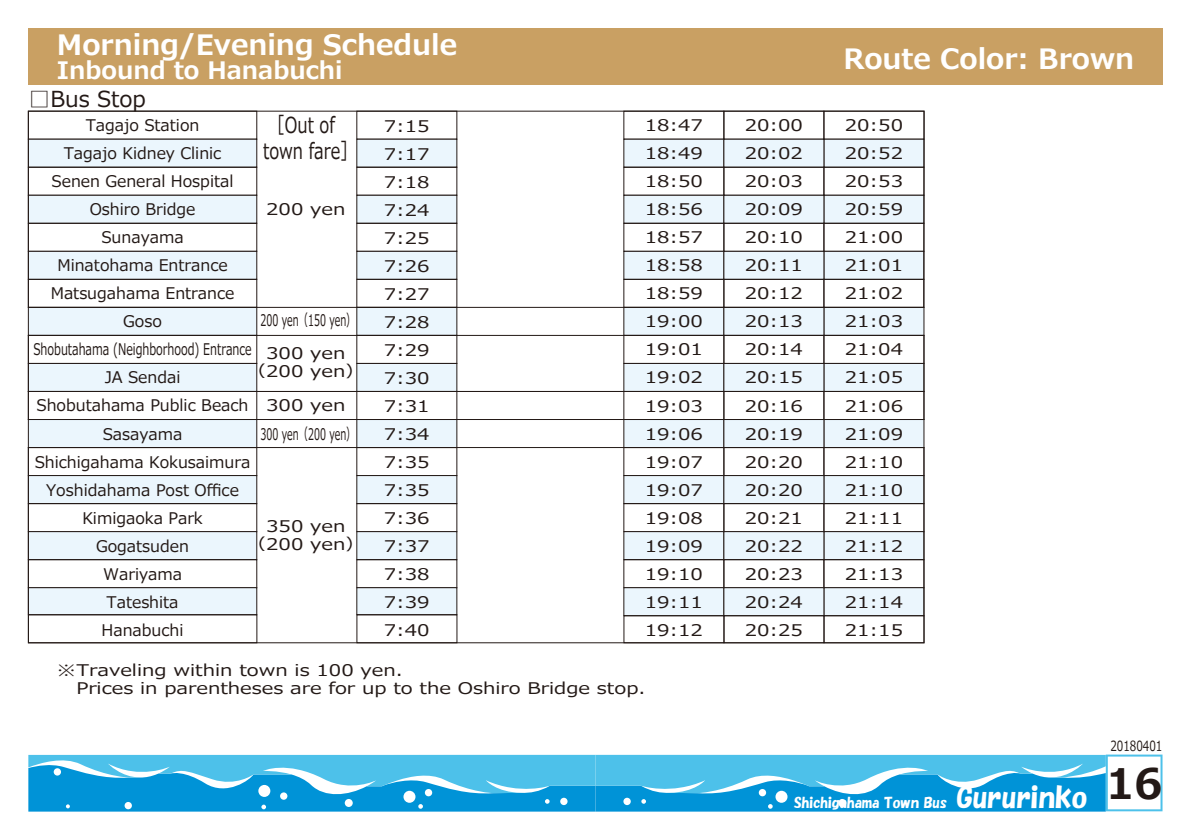
<style>
.page{position:relative;width:1191px;height:840px;background:#fff}
.page>*{position:absolute;margin:0;border:0;box-sizing:border-box;transform-origin:0 0}
.t1{font:700 42px "Meiryo";color:#231916}
.t2{font:700 28px "Meiryo";color:#fff}
.t3{font:700 24px "Meiryo";color:#fff}
.t4{font:22px/26px "Meiryo";color:#231916;scale:.75 1}
.t5{font:22px "Meiryo";color:#231916}
.t6{font:16px/28px "Meiryo";color:#231916;text-align:justify;scale:1.25 1}
.t7{font:16px/28px "Meiryo";color:#231916;text-align:center}
.t8{font:16px "Meiryo";color:#231916;scale:.6 1}
.t9{font:14px "HGP Soei Kakupoptai";color:#fff}
.t10{font:14px "Meiryo";color:#231916;scale:.75 1}
.s1{font-size:28px}
</style>
<div class="page">
<div style="left:356px;top:139px;width:101px;height:29px;background:#ebf6fd"></div>
<div style="left:28px;top:139px;width:229px;height:29px;background:#ebf6fd"></div>
<div style="left:356px;top:167px;width:101px;height:29px;border:1px solid #231916"></div>
<div style="left:356px;top:195px;width:101px;height:29px;background:#ebf6fd;border:1px solid #231916"></div>
<div style="left:28px;top:167px;width:229px;height:29px;border:1px solid #231916"></div>
<div style="left:28px;top:195px;width:229px;height:29px;background:#ebf6fd;border:1px solid #231916"></div>
<div style="left:356px;top:223px;width:101px;height:29px;border:1px solid #231916"></div>
<div style="left:356px;top:251px;width:101px;height:29px;background:#ebf6fd;border:1px solid #231916"></div>
<div style="left:28px;top:223px;width:229px;height:29px;border:1px solid #231916"></div>
<div style="left:28px;top:251px;width:229px;height:29px;background:#ebf6fd;border:1px solid #231916"></div>
<div style="left:356px;top:279px;width:101px;height:29px;border:1px solid #231916"></div>
<div style="left:356px;top:307px;width:101px;height:29px;background:#ebf6fd"></div>
<div style="left:28px;top:279px;width:229px;height:29px;border:1px solid #231916"></div>
<div style="left:28px;top:307px;width:229px;height:29px;background:#ebf6fd"></div>
<div style="left:356px;top:363px;width:101px;height:29px;background:#ebf6fd;border:1px solid #231916"></div>
<div style="left:28px;top:363px;width:229px;height:29px;background:#ebf6fd;border:1px solid #231916"></div>
<div style="left:356px;top:419px;width:101px;height:29px;background:#ebf6fd"></div>
<div style="left:28px;top:419px;width:229px;height:29px;background:#ebf6fd"></div>
<div style="left:356px;top:475px;width:101px;height:29px;background:#ebf6fd;border:1px solid #231916"></div>
<div style="left:28px;top:475px;width:229px;height:29px;background:#ebf6fd;border:1px solid #231916"></div>
<div style="left:356px;top:503px;width:101px;height:29px;border:1px solid #231916"></div>
<div style="left:356px;top:531px;width:101px;height:29px;background:#ebf6fd;border:1px solid #231916"></div>
<div style="left:28px;top:503px;width:229px;height:29px;border:1px solid #231916"></div>
<div style="left:28px;top:531px;width:229px;height:29px;background:#ebf6fd;border:1px solid #231916"></div>
<div style="left:356px;top:559px;width:101px;height:29px;border:1px solid #231916"></div>
<div style="left:356px;top:587px;width:101px;height:28px;background:#ebf6fd;border:1px solid #231916"></div>
<div style="left:823px;top:139px;width:101px;height:29px;background:#ebf6fd"></div>
<div style="left:823px;top:167px;width:101px;height:29px;border:1px solid #231916"></div>
<div style="left:823px;top:195px;width:101px;height:29px;background:#ebf6fd;border:1px solid #231916"></div>
<div style="left:823px;top:223px;width:101px;height:29px;border:1px solid #231916"></div>
<div style="left:823px;top:251px;width:101px;height:29px;background:#ebf6fd;border:1px solid #231916"></div>
<div style="left:823px;top:279px;width:101px;height:29px;border:1px solid #231916"></div>
<div style="left:823px;top:307px;width:101px;height:29px;background:#ebf6fd"></div>
<div style="left:823px;top:363px;width:101px;height:29px;background:#ebf6fd;border:1px solid #231916"></div>
<div style="left:823px;top:419px;width:101px;height:29px;background:#ebf6fd"></div>
<div style="left:823px;top:475px;width:101px;height:29px;background:#ebf6fd;border:1px solid #231916"></div>
<div style="left:823px;top:503px;width:101px;height:29px;border:1px solid #231916"></div>
<div style="left:823px;top:531px;width:101px;height:29px;background:#ebf6fd;border:1px solid #231916"></div>
<div style="left:823px;top:559px;width:101px;height:29px;border:1px solid #231916"></div>
<div style="left:823px;top:587px;width:101px;height:29px;background:#ebf6fd;border:1px solid #231916"></div>
<div style="left:623px;top:139px;width:101px;height:29px;background:#ebf6fd"></div>
<div style="left:623px;top:167px;width:101px;height:29px;border:1px solid #231916"></div>
<div style="left:623px;top:195px;width:101px;height:29px;background:#ebf6fd;border:1px solid #231916"></div>
<div style="left:623px;top:223px;width:101px;height:29px;border:1px solid #231916"></div>
<div style="left:623px;top:251px;width:101px;height:29px;background:#ebf6fd;border:1px solid #231916"></div>
<div style="left:623px;top:279px;width:101px;height:29px;border:1px solid #231916"></div>
<div style="left:623px;top:307px;width:101px;height:29px;background:#ebf6fd"></div>
<div style="left:623px;top:363px;width:101px;height:29px;background:#ebf6fd;border:1px solid #231916"></div>
<div style="left:623px;top:419px;width:101px;height:29px;background:#ebf6fd"></div>
<div style="left:623px;top:475px;width:101px;height:29px;background:#ebf6fd;border:1px solid #231916"></div>
<div style="left:623px;top:503px;width:101px;height:29px;border:1px solid #231916"></div>
<div style="left:623px;top:531px;width:101px;height:29px;background:#ebf6fd;border:1px solid #231916"></div>
<div style="left:623px;top:559px;width:101px;height:29px;border:1px solid #231916"></div>
<div style="left:623px;top:587px;width:101px;height:29px;background:#ebf6fd;border:1px solid #231916"></div>
<div style="left:723px;top:111px;width:101px;height:29px;border:1px solid #231916"></div>
<div style="left:723px;top:139px;width:101px;height:29px;background:#ebf6fd"></div>
<div style="left:723px;top:167px;width:101px;height:29px;border:1px solid #231916"></div>
<div style="left:723px;top:195px;width:101px;height:29px;background:#ebf6fd;border:1px solid #231916"></div>
<div style="left:723px;top:223px;width:101px;height:29px;border:1px solid #231916"></div>
<div style="left:723px;top:251px;width:101px;height:29px;background:#ebf6fd;border:1px solid #231916"></div>
<div style="left:723px;top:279px;width:101px;height:29px;border:1px solid #231916"></div>
<div style="left:723px;top:307px;width:101px;height:29px;background:#ebf6fd"></div>
<div style="left:723px;top:335px;width:101px;height:29px;border:1px solid #231916"></div>
<div style="left:723px;top:363px;width:101px;height:29px;background:#ebf6fd;border:1px solid #231916"></div>
<div style="left:723px;top:391px;width:101px;height:29px;border:1px solid #231916"></div>
<div style="left:723px;top:419px;width:101px;height:29px;background:#ebf6fd"></div>
<div style="left:723px;top:447px;width:101px;height:29px;border:1px solid #231916"></div>
<div style="left:723px;top:475px;width:101px;height:29px;background:#ebf6fd;border:1px solid #231916"></div>
<div style="left:723px;top:503px;width:101px;height:29px;border:1px solid #231916"></div>
<div style="left:723px;top:531px;width:101px;height:29px;background:#ebf6fd;border:1px solid #231916"></div>
<div style="left:723px;top:559px;width:101px;height:29px;border:1px solid #231916"></div>
<div style="left:723px;top:587px;width:101px;height:29px;background:#ebf6fd;border:1px solid #231916"></div>
<div style="left:28px;top:559px;width:229px;height:29px;border:1px solid #231916"></div>
<div style="left:28px;top:587px;width:229px;height:28px;background:#ebf6fd;border:1px solid #231916"></div>
<div style="left:356px;top:614px;width:101px;height:29px;border:1px solid #231916"></div>
<div style="left:823px;top:615px;width:101px;height:28px;border:1px solid #231916"></div>
<div style="left:623px;top:615px;width:101px;height:28px;border:1px solid #231916"></div>
<div style="left:723px;top:615px;width:101px;height:28px;border:1px solid #231916"></div>
<div style="left:28px;top:614px;width:229px;height:29px;border:1px solid #231916"></div>
<div style="left:28px;top:111px;width:896px;height:197px;border:1px solid #231916"></div>
<div style="left:28px;top:447px;width:896px;height:196px;border:1px solid #231916"></div>
<div style="left:28px;top:335px;width:896px;height:57px;border:1px solid #231916"></div>
<div style="left:28px;top:391px;width:896px;height:29px;border:1px solid #231916"></div>
<div style="left:28px;top:28px;width:1134px;height:57px;background:#c9a063"></div>
<svg style="left:28px;top:754px;width:1134px;height:57px;background:#44b5e4"></svg>
<p class="t2" style="left:57px;top:25px;width:402px">Morning/Evening Schedule</p>
<p class="t3" style="left:57px;top:54px;width:287px">Inbound to Hanabuchi</p>
<p class="t5" style="left:28px;top:84px;width:119px">□Bus Stop</p>
<p class="t2" style="left:843px;top:39px;width:292px">Route Color: Brown</p>
<p class="t4" style="left:263px;top:113px;width:126px">［Out of town fare］</p>
<p class="t7" style="left:34px;top:112px;width:219px">Tagajo Station<br>Tagajo Kidney Clinic<br>Senen General Hospital<br>Oshiro Bridge<br>Sunayama<br>Minatohama Entrance<br>Matsugahama Entrance<br>Goso<br>Shobutahama (Neighborhood) Entrance<br>JA Sendai<br>Shobutahama Public Beach<br>Sasayama<br>Shichigahama Kokusaimura<br>Yoshidahama Post Office<br>Kimigaoka Park<br>Gogatsuden<br>Wariyama<br>Tateshita<br>Hanabuchi</p>
<p class="t6" style="left:384px;top:113px;width:38px">7:15<br>7:17<br>7:18<br>7:24<br>7:25<br>7:26<br>7:27<br>7:28<br>7:29<br>7:30<br>7:31<br>7:34<br>7:35<br>7:35<br>7:36<br>7:37<br>7:38<br>7:39<br>7:40</p>
<p class="t6" style="left:644px;top:112px;width:48px">18:47<br>18:49<br>18:50<br>18:56<br>18:57<br>18:58<br>18:59<br>19:00<br>19:01<br>19:02<br>19:03<br>19:06<br>19:07<br>19:07<br>19:08<br>19:09<br>19:10<br>19:11<br>19:12</p>
<p class="t6" style="left:744px;top:112px;width:48px">20:00<br>20:02<br>20:03<br>20:09<br>20:10<br>20:11<br>20:12<br>20:13<br>20:14<br>20:15<br>20:16<br>20:19<br>20:20<br>20:20<br>20:21<br>20:22<br>20:23<br>20:24<br>20:25</p>
<p class="t6" style="left:844px;top:112px;width:48px">20:50<br>20:52<br>20:53<br>20:59<br>21:00<br>21:01<br>21:02<br>21:03<br>21:04<br>21:05<br>21:06<br>21:09<br>21:10<br>21:10<br>21:11<br>21:12<br>21:13<br>21:14<br>21:15</p>
<p class="t6" style="left:266px;top:196px;width:65px">200 yen</p>
<p class="t8" style="left:260px;top:309px;width:160px">200 yen（150 yen）</p>
<p class="t6" style="left:246px;top:345px;width:97px;line-height:18px;text-align:center">300 yen（200 yen）</p>
<p class="t6" style="left:266px;top:392px;width:65px">300 yen</p>
<p class="t8" style="left:260px;top:422px;width:160px">300 yen（200 yen）</p>
<p class="t6" style="left:246px;top:517px;width:97px;line-height:18px;text-align:center">350 yen（200 yen）</p>
<p class="t6" style="left:56px;top:661px;width:473px;line-height:18px">※Traveling within town is 100 yen.<br>　Prices in parentheses are for up to the Oshiro Bridge stop.</p>
<p class="t10" style="left:1110px;top:735px;width:71px">20180401</p>
<p class="t1" style="left:1105px;top:753px;width:58px">16</p>
<p class="t9" style="left:793px;top:795px;width:314px">Shichigahama Town Bus　<span class="s1">Gururinko　</span></p>
</div>
